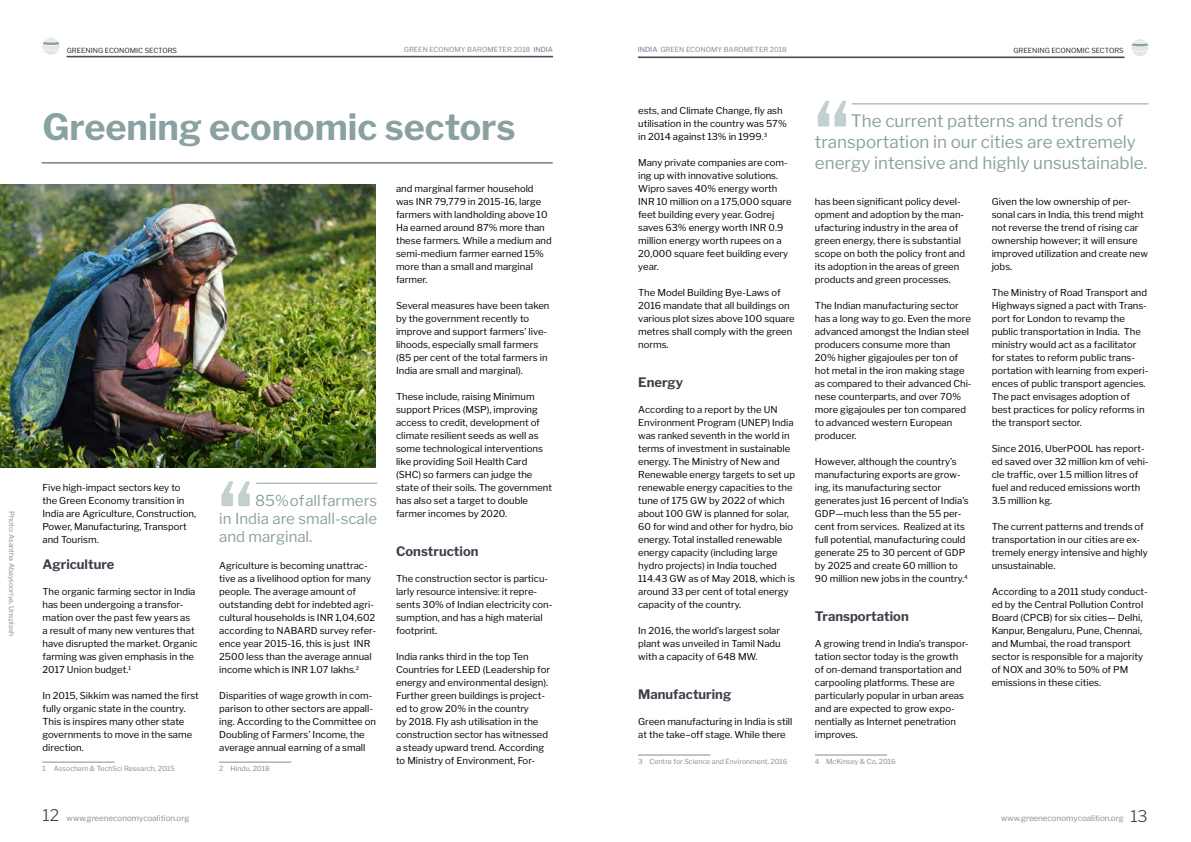
<style>
.page{position:relative;width:1191px;height:842px;background:#fff}
.page>*{position:absolute;margin:0;border:0;box-sizing:border-box;transform-origin:0 0}
.t1{font:700 36px "Libre Franklin";color:#89a1a0}
.t2{font:17px/21px "Libre Franklin";color:#89a1a0}
.t3{font:15px/18px "Libre Franklin";color:#89a1a0;text-align:justify}
.t4{font:700 13px "Libre Franklin";color:#413e4a}
.t5{font:9.5px/13px "Libre Franklin";color:#000}
.t6{font:8px "Libre Franklin";color:#8e8990}
.t7{font:7px "Libre Franklin";color:#8e8990}
.t8{font:7px "Libre Franklin";color:#2d2d35}
.s1{color:#7b6a91}
.s2{font-weight:300;font-size:16px;color:#413e4a}
</style>
<div class="page">
<hr style="left:67px;top:56px;width:486px;height:1px;background:#413e4a">
<hr style="left:638px;top:754px;width:72px;height:1px;background:#8e8990">
<hr style="left:815px;top:754px;width:72px;height:1px;background:#8e8990">
<img style="left:0;top:184px;width:375px;height:284px">
<hr style="left:43px;top:762px;width:72px;height:1px;background:#8e8990">
<hr style="left:219px;top:762px;width:72px;height:1px;background:#8e8990">
<hr style="left:67px;top:57px;width:486px;height:1px;background:#413e4a">
<svg style="left:43px;top:38px;width:17px;height:17px"></svg>
<hr style="left:256px;top:483px;width:121px;height:1px;background:#89a1a0">
<svg style="left:221px;top:481px;width:29px;height:25px"></svg>
<hr style="left:851px;top:103px;width:297px;height:1px;background:#89a1a0">
<svg style="left:817px;top:101px;width:29px;height:26px"></svg>
<hr style="left:638px;top:57px;width:486px;height:1px;background:#413e4a">
<svg style="left:1131px;top:39px;width:17px;height:17px"></svg>
<hr style="left:42px;top:163px;width:511px;height:1px;background:#413e4a">
<p class="t7" style="left:16px;top:511px;width:127px;rotate:90deg">Photo: Asantha Abaysooriya, Unsplash</p>
<p class="t8" style="left:67px;top:46px;width:112px">GREENING ECONOMIC SECTORS</p>
<p class="t7" style="left:404px;top:45px;width:150px">GREEN ECONOMY BAROMETER 2018 <span class="s1">INDIA</span></p>
<p class="t7" style="left:638px;top:45px;width:150px"><span class="s1">INDIA</span> GREEN ECONOMY BAROMETER 2018</p>
<p class="t8" style="left:1013px;top:46px;width:112px">GREENING ECONOMIC SECTORS</p>
<h1 class="t1" style="left:43px;top:105px;width:474px">Greening economic sectors</h1>
<p class="t5" style="left:43px;top:481px;width:155px">Five high-impact sectors key to the Green Economy transition in<br>India are Agriculture, Construction,<br>Power, Manufacturing, Transport and Tourism.</p>
<h3 class="t4" style="left:43px;top:556px;width:73px">Agriculture</h3>
<p class="t5" style="left:43px;top:585px;width:156px">The organic farming sector in India has been undergoing a transfor&shy;mation over the past few years as a result of many new ventures that have disrupted the market. Organic farming was given emphasis in the<br>2017 Union budget.<sup>1</sup></p>
<p class="t5" style="left:43px;top:689px;width:158px">In 2015, Sikkim was named the first fully organic state in the country.<br>This is inspires many other state governments to move in the same direction.</p>
<p class="t7" style="left:43px;top:764px;width:134px">1 Assocham &amp; TechSci Research, 2015</p>
<p class="t6" style="left:43px;top:813px;width:148px"><span class="s2">12</span> www.greeneconomycoalition.org</p>
<h3 class="t3" style="left:219px;top:492px;width:159px;text-indent:36px">85% of all farmers in India are small-scale and marginal.</h3>
<p class="t5" style="left:219px;top:559px;width:158px">Agriculture is becoming unattrac&shy;tive as a livelihood option for many people. The average amount of outstanding debt for indebted agri&shy;cultural households is INR 1,04,602 according to NABARD survey refer&shy;ence year 2015-16, this is just INR 2500 less than the average annual income which is INR 1.07 lakhs.<sup>2</sup></p>
<p class="t5" style="left:219px;top:689px;width:158px">Disparities of wage growth in com&shy;parison to other sectors are appall&shy;ing. According to the Committee on Doubling of Farmers’ Income, the average annual earning of a small</p>
<p class="t7" style="left:219px;top:764px;width:52px">2 Hindu, 2018</p>
<p class="t5" style="left:396px;top:182px;width:157px">and marginal farmer household was INR 79,779 in 2015-16, large farmers with landholding above 10<br>Ha earned around 87% more than these farmers. While a medium and semi-medium farmer earned 15% more than a small and marginal farmer.</p>
<p class="t5" style="left:396px;top:299px;width:155px">Several measures have been taken by the government recently to improve and support farmers’ live&shy;lihoods, especially small farmers (85 per cent of the total farmers in India are small and marginal).</p>
<p class="t5" style="left:396px;top:390px;width:158px">These include, raising Minimum support Prices (MSP), improving access to credit, development of climate resilient seeds as well as some technological interventions like providing Soil Health Card (SHC) so farmers can judge the state of their soils. The government has also set a target to double farmer incomes by 2020.</p>
<h3 class="t4" style="left:396px;top:543px;width:84px">Construction</h3>
<p class="t5" style="left:396px;top:572px;width:158px">The construction sector is particu&shy;larly resource intensive: it repre&shy;sents 30% of Indian electricity con&shy;sumption, and has a high material footprint.</p>
<p class="t5" style="left:396px;top:650px;width:155px">India ranks third in the top Ten Countries for LEED (Leadership for energy and environmental design).<br>Further green buildings is project&shy;ed to grow 20% in the country<br>by 2018. Fly ash utilisation in the construction sector has witnessed a steady upward trend. According to Ministry of Environment, For-</p>
<p class="t5" style="left:638px;top:104px;width:150px">ests, and Climate Change, fly ash utilisation in the country was 57% in 2014 against 13% in 1999.<sup>3</sup></p>
<p class="t5" style="left:638px;top:156px;width:155px">Many private companies are com&shy;ing up with innovative solutions.<br>Wipro saves 40% energy worth<br>INR 10 million on a 175,000 square feet building every year. Godrej saves 63% energy worth INR 0.9 million energy worth rupees on a<br>20,000 square feet building every year.</p>
<p class="t5" style="left:638px;top:286px;width:158px">The Model Building Bye-Laws of<br>2016 mandate that all buildings on various plot sizes above 100 square metres shall comply with the green norms.</p>
<h3 class="t4" style="left:638px;top:374px;width:46px">Energy</h3>
<p class="t5" style="left:638px;top:403px;width:158px">According to a report by the UN<br>Environment Program (UNEP) India was ranked seventh in the world in terms of investment in sustainable energy. The Ministry of New and<br>Renewable energy targets to set up renewable energy capacities to the tune of 175 GW by 2022 of which about 100 GW is planned for solar,<br>60 for wind and other for hydro, bio energy. Total installed renewable energy capacity (including large hydro projects) in India touched<br>114.43 GW as of May 2018, which is around 33 per cent of total energy capacity of the country.</p>
<p class="t5" style="left:638px;top:624px;width:144px;text-align:justify">In 2016, the world’s largest solar plant was unveiled in Tamil Nadu with a capacity of 648 MW.</p>
<h3 class="t4" style="left:638px;top:686px;width:95px">Manufacturing</h3>
<p class="t5" style="left:638px;top:715px;width:156px">Green manufacturing in India is still at the take–off stage. While there</p>
<p class="t7" style="left:638px;top:757px;width:151px">3 Centre for Science and Environment, 2016</p>
<h2 class="t2" style="left:815px;top:110px;width:334px;text-indent:36px">The current patterns and trends of transportation in our cities are extremely energy intensive and highly unsustainable.</h2>
<p class="t5" style="left:815px;top:195px;width:152px">has been significant policy devel&shy;opment and adoption by the man&shy;ufacturing industry in the area of green energy, there is substantial scope on both the policy front and its adoption in the areas of green products and green processes.</p>
<p class="t5" style="left:815px;top:299px;width:158px">The Indian manufacturing sector has a long way to go. Even the more advanced amongst the Indian steel producers consume more than<br>20% higher gigajoules per ton of hot metal in the iron making stage as compared to their advanced Chi&shy;nese counterparts, and over 70% more gigajoules per ton compared to advanced western European producer.</p>
<p class="t5" style="left:815px;top:455px;width:155px">However, although the country’s manufacturing exports are grow&shy;ing, its manufacturing sector generates just 16 percent of India’s GDP—much less than the 55 per&shy;cent from services. Realized at its full potential, manufacturing could generate 25 to 30 percent of GDP by 2025 and create 60 million to 90 million new jobs in the country.<sup>4</sup></p>
<h3 class="t4" style="left:815px;top:608px;width:95px">Transportation</h3>
<p class="t5" style="left:815px;top:637px;width:155px">A growing trend in India’s transpor&shy;tation sector today is the growth of on-demand transportation and carpooling platforms. These are particularly popular in urban areas and are expected to grow expo&shy;nentially as Internet penetration improves.</p>
<p class="t7" style="left:815px;top:757px;width:82px">4 McKinsey &amp; Co, 2016</p>
<p class="t5" style="left:991px;top:195px;width:158px">Given the low ownership of per&shy;sonal cars in India, this trend might not reverse the trend of rising car ownership however; it will ensure improved utilization and create new jobs.</p>
<p class="t5" style="left:991px;top:286px;width:158px">The Ministry of Road Transport and Highways signed a pact with Trans&shy;port for London to revamp the public transportation in India. The ministry would act as a facilitator for states to reform public trans&shy;portation with learning from experi&shy;ences of public transport agencies.<br>The pact envisages adoption of best practices for policy reforms in the transport sector.</p>
<p class="t5" style="left:991px;top:442px;width:158px">Since 2016, UberPOOL has report&shy;ed saved over 32 million km of vehi&shy;cle traffic, over 1.5 million litres of fuel and reduced emissions worth<br>3.5 million kg.</p>
<p class="t5" style="left:991px;top:520px;width:158px">The current patterns and trends of transportation in our cities are ex&shy;tremely energy intensive and highly unsustainable.</p>
<p class="t5" style="left:991px;top:585px;width:158px">According to a 2011 study conduct&shy;ed by the Central Pollution Control<br>Board (CPCB) for six cities— Delhi,<br>Kanpur, Bengaluru, Pune, Chennai, and Mumbai, the road transport sector is responsible for a majority of NOX and 30% to 50% of PM emissions in these cities.</p>
<p class="t6" style="left:1001px;top:813px;width:148px">www.greeneconomycoalition.org <span class="s2">13</span></p>
</div>
